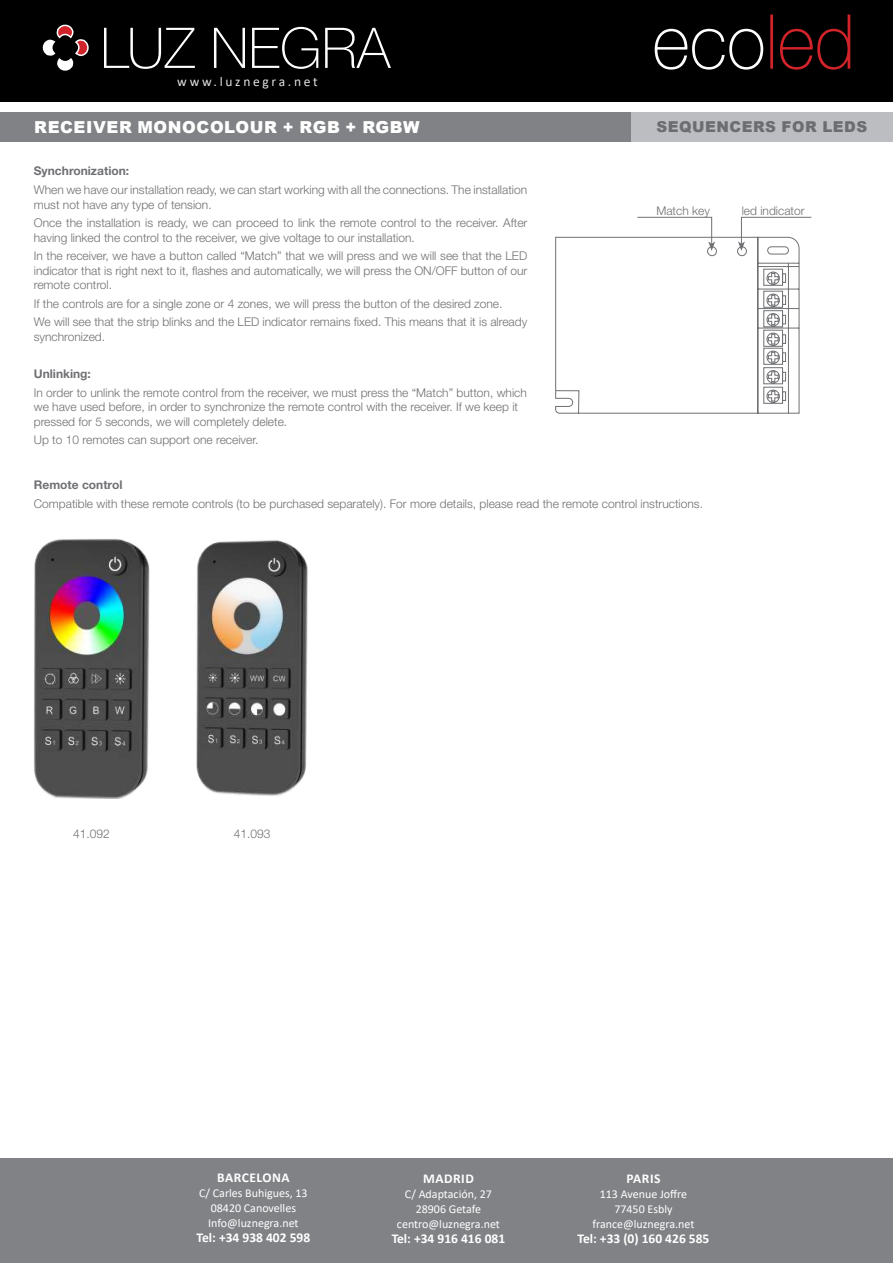
<style>
.page{position:relative;width:893px;height:1263px;background:#fff}
.page>*{position:absolute;margin:0;border:0;box-sizing:border-box;transform-origin:0 0}
.t1{font:900 16.5px "Arial";letter-spacing:.035em;color:#fff}
.t2{font:900 15px "Arial";letter-spacing:.035em;color:#6c6d70}
.t3{font:700 13.5px "Calibri";color:#fff}
.t4{font:13.5px "Calibri";letter-spacing:.2em;color:#e1e2e4}
.t5{font:700 13.5px "Calibri";letter-spacing:.04em;color:#fff}
.t6{font:300 12px/14.4px "Helvetica Neue LT Std";color:#6f7073}
.t7{font:12px/15px "Calibri";color:#fff;text-align:center}
.t8{font:700 12px "Helvetica Neue LT Std";color:#6f7073}
</style>
<div class="page">
<div style="left:0;top:0;width:893px;height:102px;background:#000"></div>
<svg style="left:43px;top:24px;width:46px;height:47px"></svg>
<svg style="left:104px;top:27px;width:287px;height:42px"></svg>
<svg style="left:770px;top:15px;width:80px;height:55px"></svg>
<svg style="left:655px;top:29px;width:108px;height:41px"></svg>
<div style="left:631px;top:112px;width:262px;height:30px;background:#bcbdc0"></div>
<div style="left:0;top:112px;width:631px;height:30px;background:#808285"></div>
<div style="left:0;top:1159px;width:893px;height:104px;background:#808285"></div>
<svg style="left:555px;top:217px;width:257px;height:197px"></svg>
<img style="left:34px;top:539px;width:115px;height:260px">
<img style="left:196px;top:540px;width:112px;height:256px">
<p class="t4" style="left:177px;top:73px;width:142px">www.luznegra.net</p>
<h1 class="t1" style="left:34px;top:115px;width:387px">RECEIVER MONOCOLOUR + RGB + RGBW</h1>
<p class="t2" style="left:656px;top:116px;width:212px">SEQUENCERS FOR LEDS</p>
<p class="t8" style="left:34px;top:164px;width:97px">Synchronization:</p>
<p class="t6" style="left:34px;top:182px;width:495px">When we have our installation ready, we can start working with all the connections. The installation must not have any type of tension.</p>
<p class="t6" style="left:34px;top:215px;width:495px">Once the installation is ready, we can proceed to link the remote control to the receiver. After having linked the control to the receiver, we give voltage to our installation.</p>
<p class="t6" style="left:34px;top:248px;width:495px;text-align:justify">In the receiver, we have a button called “Match” that we will press and we will see that the LED indicator that is right next to it, flashes and automatically, we will press the ON/OFF button of our remote control.</p>
<p class="t6" style="left:34px;top:294px;width:495px;line-height:18.6px">If the controls are for a single zone or 4 zones, we will press the button of the desired zone.<br>We will see that the strip blinks and the LED indicator remains fixed. This means that it is already</p>
<p class="t6" style="left:34px;top:329px;width:73px">synchronized.</p>
<p class="t8" style="left:34px;top:366px;width:59px">Unlinking:</p>
<p class="t6" style="left:34px;top:385px;width:495px">In order to unlink the remote control from the receiver, we must press the “Match” button, which we have used before, in order to synchronize the remote control with the receiver. If we keep it pressed for 5 seconds, we will completely delete.</p>
<p class="t6" style="left:34px;top:432px;width:226px">Up to 10 remotes can support one receiver.</p>
<p class="t8" style="left:34px;top:477px;width:90px">Remote control</p>
<p class="t6" style="left:34px;top:496px;width:671px">Compatible with these remote controls (to be purchased separately). For more details, please read the remote control instructions.</p>
<p class="t6" style="left:656px;top:203px;width:55px">Match key</p>
<p class="t6" style="left:742px;top:203px;width:64px">led indicator</p>
<p class="t6" style="left:73px;top:826px;width:38px">41.092</p>
<p class="t6" style="left:234px;top:826px;width:38px">41.093</p>
<p class="t5" style="left:217px;top:1168px;width:74px">BARCELONA</p>
<p class="t7" style="left:199px;top:1185px;width:110px">C/ Carles Buhigues, 13<br>08420 Canovelles<br>Info@luznegra.net</p>
<p class="t3" style="left:197px;top:1228px;width:115px">Tel: +34 938 402 598</p>
<p class="t3" style="left:423px;top:1169px;width:52px">MADRID</p>
<p class="t7" style="left:397px;top:1186px;width:104px">C/ Adaptación, 27<br>28906 Getafe centro@luznegra.net</p>
<p class="t3" style="left:392px;top:1229px;width:115px">Tel: +34 916 416 081</p>
<p class="t3" style="left:626px;top:1169px;width:36px">PARIS</p>
<p class="t7" style="left:592px;top:1186px;width:104px">113 Avenue Joffre<br>77450 Esbly france@luznegra.net</p>
<p class="t3" style="left:577px;top:1229px;width:133px">Tel: +33 (0) 160 426 585</p>
</div>
